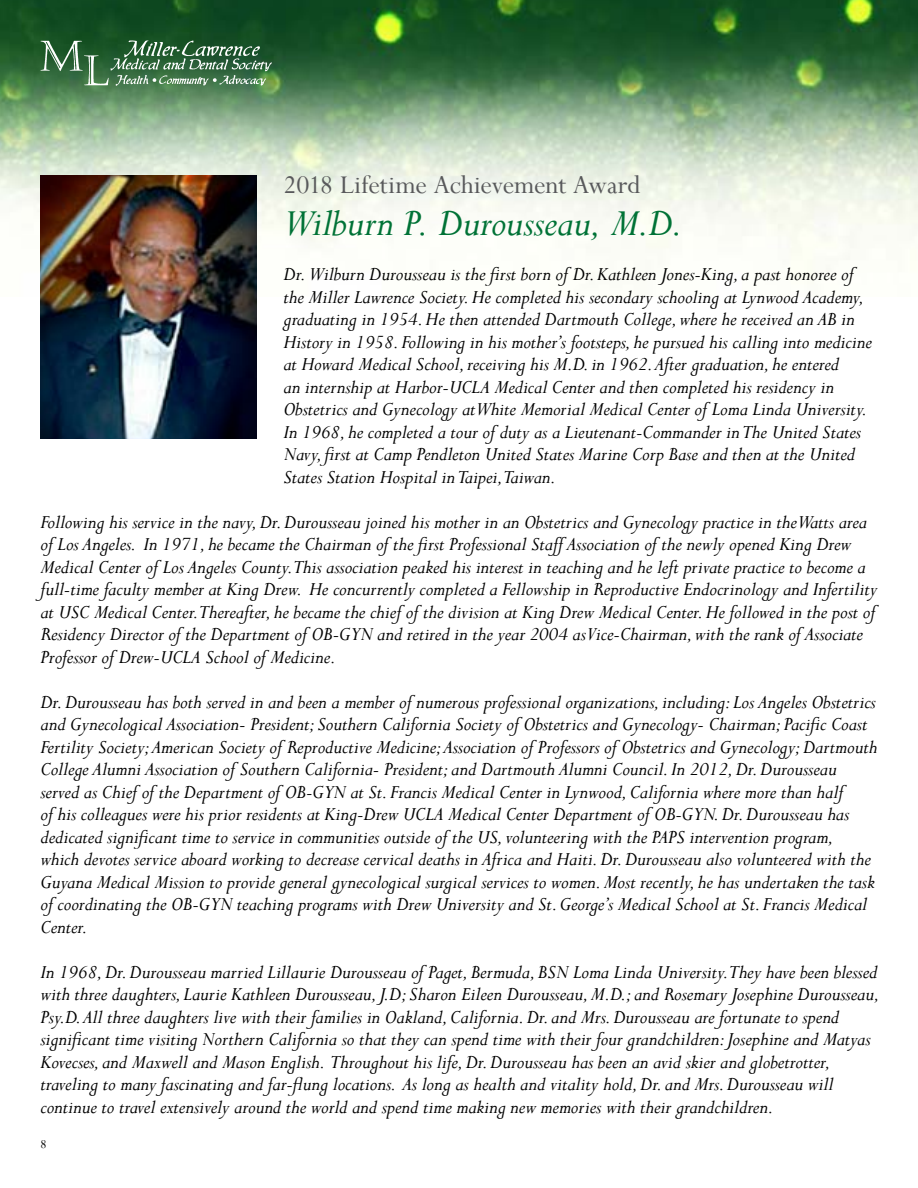
<style>
.page{position:relative;width:918px;height:1188px;background:#fff}
.page>*{position:absolute;margin:0;border:0;box-sizing:border-box;transform-origin:0 0}
.t1{font:italic 42px "Perpetua";letter-spacing:-.005em;color:#007236}
.t2{font:28.5px "Perpetua";letter-spacing:-.01em;color:#58595b}
.t3{font:italic 21px/22.5px "Perpetua";letter-spacing:-.005em;color:#000}
.t4{font:13.5px "Perpetua";color:#000}
</style>
<div class="page">
<img style="left:0;top:0;width:918px;height:297px">
<svg style="left:40px;top:40px;width:232px;height:46px;background:#4e7c58"></svg>
<img style="left:40px;top:176px;width:216px;height:263px">
<h2 class="t2" style="left:284px;top:167px;width:359px">2018 Lifetime Achievement Award</h2>
<h1 class="t1" style="left:284px;top:197px;width:401px">Wilburn P. Durousseau, M.D.</h1>
<p class="t3" style="left:284px;top:262px;width:590px">Dr. Wilburn Durousseau is the first born of Dr. Kathleen Jones-King, a past honoree of the Miller Lawrence Society. He completed his secondary schooling at Lynwood Academy, graduating in 1954. He then attended Dartmouth College, where he received an AB in History in 1958. Following in his mother’s footsteps, he pursued his calling into medicine at Howard Medical School, receiving his M.D. in 1962. After graduation, he entered<br>an internship at Harbor-UCLA Medical Center and then completed his residency in Obstetrics and Gynecology at White Memorial Medical Center of Loma Linda University.<br>In 1968, he completed a tour of duty as a Lieutenant-Commander in The United States Navy, first at Camp Pendleton United States Marine Corp Base and then at the United States Station Hospital in Taipei,Taiwan.</p>
<p class="t3" style="left:41px;top:510px;width:838px">Following his service in the navy, Dr. Durousseau joined his mother in an Obstetrics and Gynecology practice in the Watts area of Los Angeles. In 1971, he became the Chairman of the first Professional Staff Association of the newly opened King Drew Medical Center of Los Angeles County.This association peaked his interest in teaching and he left private practice to become a full-time faculty member at King Drew. He concurrently completed a Fellowship in Reproductive Endocrinology and Infertility at USC Medical Center.Thereafter, he became the chief of the division at King Drew Medical Center. He followed in the post of Residency Director of the Department of OB-GYN and retired in the year 2004 as Vice-Chairman, with the rank of Associate Professor of Drew-UCLA School of Medicine.</p>
<p class="t3" style="left:41px;top:690px;width:838px">Dr. Durousseau has both served in and been a member of numerous professional organizations, including: Los Angeles Obstetrics and Gynecological Association- President; Southern California Society of Obstetrics and Gynecology- Chairman; Pacific Coast Fertility Society; American Society of Reproductive Medicine; Association of Professors of Obstetrics and Gynecology; Dartmouth College Alumni Association of Southern California- President; and Dartmouth Alumni Council. In 2012, Dr. Durousseau served as Chief of the Department of OB-GYN at St. Francis Medical Center in Lynwood, California where more than half<br>of his colleagues were his prior residents at King-Drew UCLA Medical Center Department of OB-GYN. Dr. Durousseau has dedicated significant time to service in communities outside of the US, volunteering with the PAPS intervention program, which devotes service aboard working to decrease cervical deaths in Africa and Haiti. Dr. Durousseau also volunteered with the Guyana Medical Mission to provide general gynecological surgical services to women. Most recently, he has undertaken the task of coordinating the OB-GYN teaching programs with Drew University and St. George’s Medical School at St. Francis Medical Center.</p>
<p class="t3" style="left:41px;top:960px;width:840px">In 1968, Dr. Durousseau married Lillaurie Durousseau of Paget, Bermuda, BSN Loma Linda University.They have been blessed with three daughters, Laurie Kathleen Durousseau, J.D; Sharon Eileen Durousseau, M.D.; and Rosemary Josephine Durousseau, Psy.D. All three daughters live with their families in Oakland, California. Dr. and Mrs. Durousseau are fortunate to spend significant time visiting Northern California so that they can spend time with their four grandchildren: Josephine and Matyas Kovecses, and Maxwell and Mason English. Throughout his life, Dr. Durousseau has been an avid skier and globetrotter, traveling to many fascinating and far-flung locations. As long as health and vitality hold, Dr. and Mrs. Durousseau will continue to travel extensively around the world and spend time making new memories with their grandchildren.</p>
<p class="t4" style="left:40px;top:1135px;width:8px">8</p>
</div>
